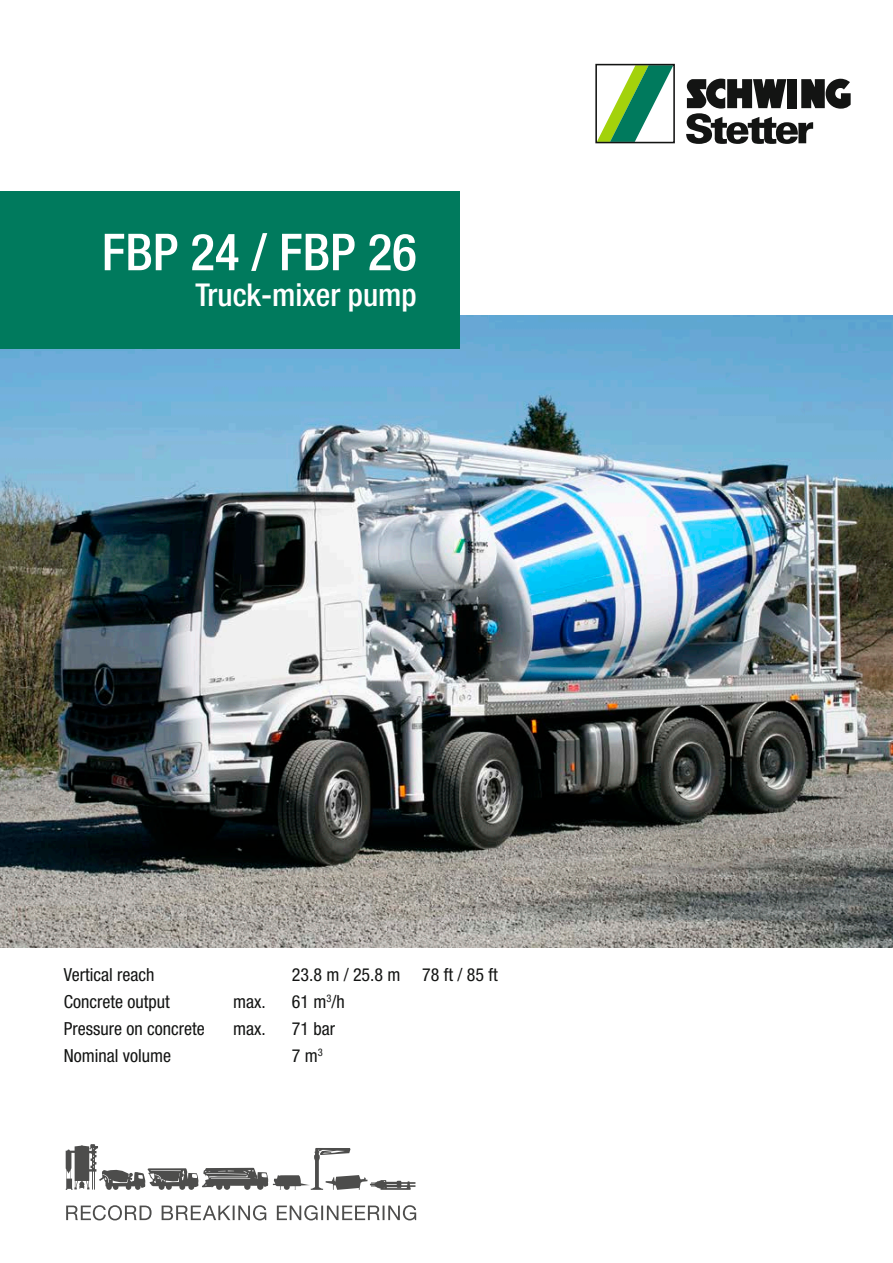
<style>
.page{position:relative;width:893px;height:1263px;background:#fff}
.page>*{position:absolute;margin:0;border:0;box-sizing:border-box;transform-origin:0 0}
.t1{font:500 condensed 51px "Helvetica Neue LT Std";color:#fff}
.t2{font:500 condensed 31.5px "Helvetica Neue LT Std";color:#fff}
.t3{font:condensed 18px "Helvetica Neue LT Std";color:#131413}
</style>
<div class="page">
<img style="left:0;top:316px;width:893px;height:631px">
<svg style="left:598px;top:67px;width:74px;height:73px"></svg>
<svg style="left:686px;top:79px;width:165px;height:65px"></svg>
<div style="left:595px;top:64px;width:80px;height:79px;border:2px solid #131413"></div>
<div style="left:0;top:191px;width:459px;height:158px;background:#007a5d"></div>
<svg style="left:66px;top:1144px;width:349px;height:46px"></svg>
<svg style="left:66px;top:1205px;width:350px;height:15px"></svg>
<h1 class="t1" style="left:102px;top:222px;width:316px">FBP 24 / FBP 26</h1>
<h2 class="t2" style="left:195px;top:276px;width:223px">Truck-mixer pump</h2>
<p class="t3" style="left:64px;top:964px;width:92px">Vertical reach</p>
<p class="t3" style="left:292px;top:964px;width:207px">23.8 m / 25.8 m 78 ft / 85 ft</p>
<p class="t3" style="left:64px;top:991px;width:107px">Concrete output</p>
<p class="t3" style="left:233px;top:991px;width:34px">max.</p>
<p class="t3" style="left:292px;top:991px;width:54px">61 m<sup>3</sup>/h</p>
<p class="t3" style="left:64px;top:1018px;width:142px">Pressure on concrete</p>
<p class="t3" style="left:233px;top:1018px;width:34px">max.</p>
<p class="t3" style="left:292px;top:1018px;width:45px">71 bar</p>
<p class="t3" style="left:64px;top:1045px;width:109px">Nominal volume</p>
<p class="t3" style="left:292px;top:1045px;width:32px">7 m<sup>3</sup></p>
</div>
